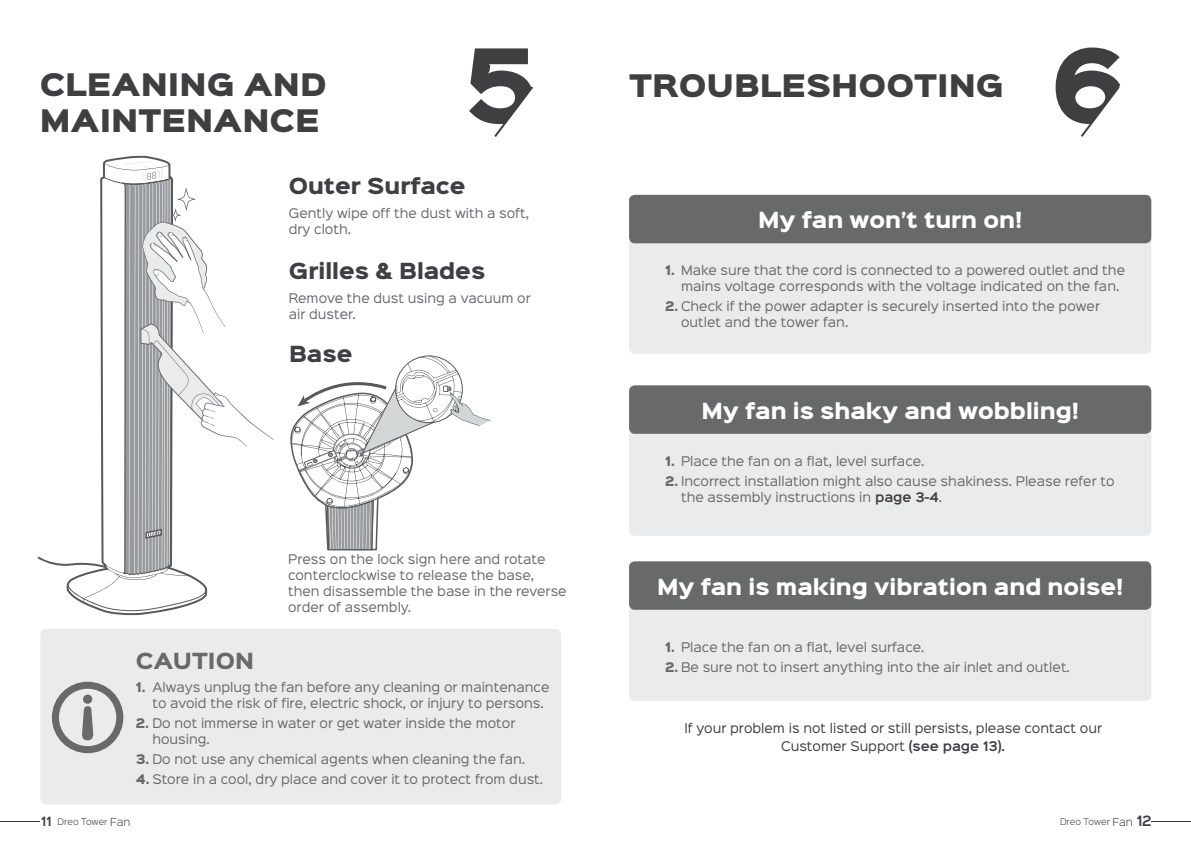
<style>
.page{position:relative;width:1191px;height:851px;background:#fff}
.page>*{position:absolute;margin:0;border:0;box-sizing:border-box;transform-origin:0 0}
.t1{font:900 92px "Sinkin Sans 800";color:#3f3f41}
.t2{font:28px/36px "Sinkin Sans 900 X Black";color:#3f3f41}
.t3{font:900 20px "Sinkin Sans 800";color:#fff}
.t4{font:900 20px "Sinkin Sans 800";color:#3f3f41}
.t5{font:900 20px "Sinkin Sans 800";color:#67696b}
.t6{font:12px/16px "Sinkin Sans 400";color:#67696b}
.t7{font:12px/18px "Sinkin Sans 400";color:#3f3f41;text-align:center}
.t8{font:900 12px "Sinkin Sans 800";color:#67696b}
.t9{font:300 8.2px "Sinkin Sans 300";color:#3f3f41}
.s1{font-family:"Sinkin Sans 800";font-weight:900}
.s2{font-family:"Sinkin Sans 600";font-weight:600;color:#3f3f41}
.s3{font-family:"Sinkin Sans 600";font-weight:600}
.s4{font-family:"Sinkin Sans 600";font-weight:600;font-size:11.6px}
.s5{font-size:10px}
.s6{font-family:"Sinkin Sans 600";font-weight:600;font-size:12.8px}
</style>
<div class="page">
<hr style="left:1151px;top:821px;width:40px;height:1px;background:#3f3f41">
<hr style="left:0;top:821px;width:40px;height:1px;background:#3f3f41">
<div style="left:40px;top:628px;width:521px;height:176px;background:#e9ebec;border-radius:6px"></div>
<svg style="left:494px;top:86px;width:39px;height:51px"></svg>
<svg style="left:52px;top:681px;width:71px;height:72px"></svg>
<svg style="left:38px;top:161px;width:236px;height:450px"></svg>
<div style="left:629px;top:195px;width:522px;height:159px;background:#e9ebec;border-radius:6px"></div>
<div style="left:629px;top:392px;width:522px;height:143px;background:#e9ebec;border-radius:6px"></div>
<div style="left:629px;top:574px;width:522px;height:126px;background:#e9ebec;border-radius:6px"></div>
<div style="left:629px;top:195px;width:522px;height:48px;background:#67696b;border-radius:6px"></div>
<div style="left:629px;top:385px;width:522px;height:48px;background:#67696b;border-radius:6px"></div>
<div style="left:629px;top:561px;width:522px;height:48px;background:#67696b;border-radius:6px"></div>
<svg style="left:1081px;top:86px;width:39px;height:51px"></svg>
<svg style="left:290px;top:355px;width:200px;height:195px"></svg>
<h2 class="t2" style="left:40px;top:68px;width:288px">CLEANING AND<br>MAINTENANCE</h2>
<h1 class="t1" style="left:464px;top:37px;width:76px">5</h1>
<h3 class="t4" style="left:289px;top:176px;width:178px">Outer Surface</h3>
<p class="t6" style="left:289px;top:204px;width:242px">Gently wipe off the dust with a soft, dry cloth.</p>
<h3 class="t4" style="left:289px;top:261px;width:198px">Grilles &amp; Blades</h3>
<p class="t6" style="left:289px;top:289px;width:244px">Remove the dust using a vacuum or air duster.</p>
<h3 class="t4" style="left:289px;top:344px;width:65px">Base</h3>
<h3 class="t5" style="left:136px;top:650px;width:120px">CAUTION</h3>
<p class="t6" style="left:288px;top:549px;width:280px">Press on the lock sign here and rotate conterclockwise to release the base, then disassemble the base in the reverse order of assembly.</p>
<p class="t6" style="left:152px;top:677px;width:398px">Always unplug the fan before any cleaning or maintenance to avoid the risk of fire, electric shock, or injury to persons.</p>
<p class="t6" style="left:152px;top:713px;width:364px;text-indent:-17px"><span class="s1">2.</span> Do not immerse in water or get water inside the motor housing.</p>
<p class="t6" style="left:136px;top:749px;width:391px"><span class="s1">3.</span> Do not use any chemical agents when cleaning the fan.</p>
<p class="t6" style="left:136px;top:769px;width:409px"><span class="s1">4.</span> Store in a cool, dry place and cover it to protect from dust.</p>
<p class="t8" style="left:136px;top:680px;width:11px">1.</p>
<h2 class="t2" style="left:629px;top:69px;width:377px">TROUBLESHOOTING</h2>
<h1 class="t1" style="left:1050px;top:37px;width:79px">6</h1>
<h3 class="t3" style="left:758px;top:209px;width:266px">My fan won’t turn on!</h3>
<p class="t6" style="left:681px;top:261px;width:445px">Make sure that the cord is connected to a powered outlet and the mains voltage corresponds with the voltage indicated on the fan.</p>
<p class="t6" style="left:681px;top:297px;width:420px;text-indent:-16px"><span class="s1">2.</span> Check if the power adapter is securely inserted into the power outlet and the tower fan.</p>
<p class="t8" style="left:665px;top:264px;width:11px">1.</p>
<h3 class="t3" style="left:701px;top:400px;width:379px">My fan is shaky and wobbling!</h3>
<p class="t6" style="left:681px;top:451px;width:245px">Place the fan on a flat, level surface.</p>
<p class="t6" style="left:681px;top:471px;width:435px;text-indent:-16px"><span class="s1">2.</span> Incorrect installation might also cause shakiness. Please refer to the assembly instructions in <span class="s2">PAGE 3-4</span>.</p>
<p class="t8" style="left:665px;top:454px;width:11px">1.</p>
<h3 class="t3" style="left:657px;top:576px;width:468px">My fan is making vibration and noise!</h3>
<p class="t6" style="left:681px;top:637px;width:245px">Place the fan on a flat, level surface.</p>
<p class="t6" style="left:665px;top:657px;width:406px"><span class="s1">2.</span> Be sure not to insert anything into the air inlet and outlet.</p>
<p class="t8" style="left:665px;top:640px;width:11px">1.</p>
<p class="t7" style="left:684px;top:717px;width:419px">If your problem is not listed or still persists, please contact our<br>Customer Support <span class="s3">(SEE PAGE 13).</span></p>
<p class="t9" style="left:41px;top:814px;width:91px"><span class="s4">11</span> Dreo Tower <span class="s5">Fan</span></p>
<p class="t9" style="left:1060px;top:815px;width:93px">Dreo Tower <span class="s5">Fan</span> <span class="s6">12</span></p>
</div>
